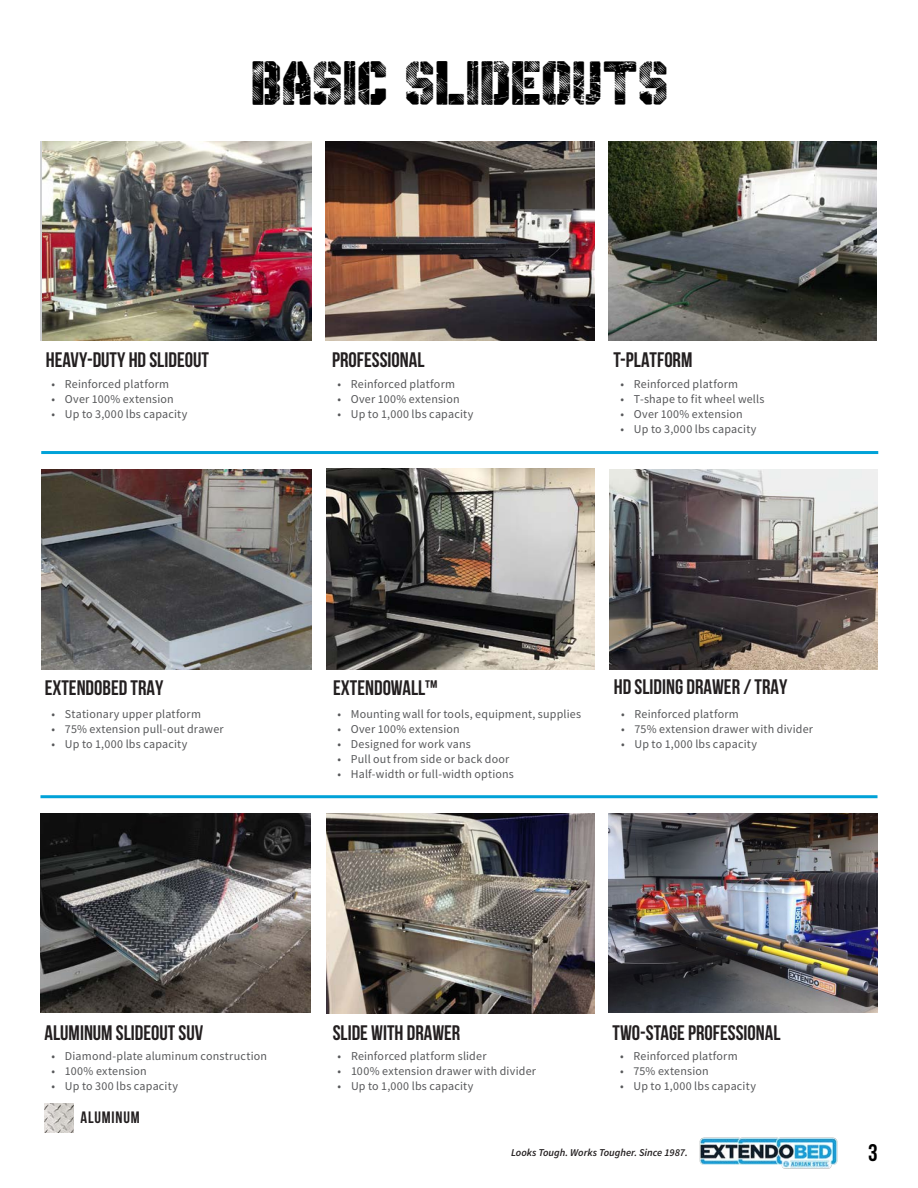
<style>
.page{position:relative;width:918px;height:1188px;background:#fff}
.page>*{position:absolute;margin:0;border:0;box-sizing:border-box;transform-origin:0 0}
.t1{font:30px "Gimme Danger";color:#000}
.t2{font:700 24px "Bebas Neue";color:#000}
.t3{font:700 21px "Bebas Neue";color:#231f20}
.t4{font:700 16.5px "Bebas Neue";letter-spacing:.05em;color:#231f20}
.t5{font:12px "Source Sans Pro";letter-spacing:.015em;color:#57585a}
.t6{font:italic 600 10.5px "Source Sans Pro";color:#231f20}
</style>
<div class="page">
<img style="left:699px;top:1137px;width:139px;height:31px">
<img style="left:40px;top:813px;width:270px;height:200px">
<img style="left:326px;top:813px;width:269px;height:200px">
<img style="left:326px;top:141px;width:269px;height:200px">
<img style="left:609px;top:469px;width:269px;height:201px">
<img style="left:608px;top:141px;width:269px;height:200px">
<img style="left:42px;top:141px;width:269px;height:200px">
<img style="left:608px;top:813px;width:270px;height:200px">
<img style="left:326px;top:468px;width:269px;height:202px">
<img style="left:41px;top:469px;width:270px;height:201px">
<hr style="left:41px;top:451px;width:837px;height:3px;background:#00a2d8">
<hr style="left:40px;top:795px;width:838px;height:3px;background:#00a2d8">
<img style="left:45px;top:1103px;width:29px;height:30px">
<p class="t1" style="left:251px;top:66px;width:419px">BASIC SLIDEOUTS</p>
<p class="t3" style="left:46px;top:349px;width:164px">HEAVY-DUTY HD SLIDEOUT</p>
<p class="t3" style="left:613px;top:349px;width:80px">T-PLATFORM</p>
<p class="t3" style="left:332px;top:349px;width:94px">PROFESSIONAL</p>
<p class="t5" style="left:51px;top:376px;width:119px">• Reinforced platform</p>
<p class="t5" style="left:51px;top:391px;width:124px">• Over 100% extension</p>
<p class="t5" style="left:51px;top:406px;width:138px">• Up to 3,000 lbs capacity</p>
<p class="t3" style="left:45px;top:676px;width:120px">EXTENDOBED TRAY</p>
<p class="t5" style="left:51px;top:707px;width:151px">• Stationary upper platform</p>
<p class="t5" style="left:51px;top:722px;width:174px">• 75% extension pull-out drawer</p>
<p class="t5" style="left:51px;top:737px;width:137px">• Up to 1,000 lbs capacity</p>
<p class="t5" style="left:337px;top:376px;width:119px">• Reinforced platform</p>
<p class="t5" style="left:337px;top:391px;width:124px">• Over 100% extension</p>
<p class="t5" style="left:337px;top:406px;width:137px">• Up to 1,000 lbs capacity</p>
<p class="t5" style="left:620px;top:376px;width:119px">• Reinforced platform</p>
<p class="t5" style="left:620px;top:391px;width:146px">• T-shape to fit wheel wells</p>
<p class="t5" style="left:620px;top:406px;width:124px">• Over 100% extension</p>
<p class="t5" style="left:620px;top:421px;width:138px">• Up to 3,000 lbs capacity</p>
<p class="t3" style="left:333px;top:676px;width:106px">EXTENDOWALL™</p>
<p class="t5" style="left:337px;top:707px;width:245px">• Mounting wall for tools, equipment, supplies</p>
<p class="t5" style="left:337px;top:722px;width:124px">• Over 100% extension</p>
<p class="t5" style="left:337px;top:737px;width:135px">• Designed for work vans</p>
<p class="t5" style="left:337px;top:752px;width:173px">• Pull out from side or back door</p>
<p class="t5" style="left:337px;top:767px;width:178px">• Half-width or full-width options</p>
<p class="t3" style="left:614px;top:676px;width:175px">HD SLIDING DRAWER / TRAY</p>
<p class="t5" style="left:621px;top:707px;width:119px">• Reinforced platform</p>
<p class="t5" style="left:621px;top:722px;width:193px">• 75% extension drawer with divider</p>
<p class="t5" style="left:621px;top:737px;width:137px">• Up to 1,000 lbs capacity</p>
<p class="t3" style="left:45px;top:1021px;width:160px">ALUMINUM SLIDEOUT SUV</p>
<p class="t5" style="left:51px;top:1048px;width:217px">• Diamond-plate aluminum construction</p>
<p class="t5" style="left:51px;top:1063px;width:97px">• 100% extension</p>
<p class="t5" style="left:51px;top:1078px;width:128px">• Up to 300 lbs capacity</p>
<p class="t4" style="left:81px;top:1108px;width:61px">ALUMINUM</p>
<p class="t3" style="left:333px;top:1021px;width:129px">SLIDE WITH DRAWER</p>
<p class="t5" style="left:338px;top:1049px;width:151px">• Reinforced platform slider</p>
<p class="t5" style="left:338px;top:1064px;width:200px">• 100% extension drawer with divider</p>
<p class="t5" style="left:338px;top:1079px;width:137px">• Up to 1,000 lbs capacity</p>
<p class="t3" style="left:613px;top:1021px;width:169px">TWO-STAGE PROFESSIONAL</p>
<p class="t5" style="left:620px;top:1049px;width:119px">• Reinforced platform</p>
<p class="t5" style="left:620px;top:1064px;width:90px">• 75% extension</p>
<p class="t5" style="left:620px;top:1079px;width:137px">• Up to 1,000 lbs capacity</p>
<p class="t6" style="left:511px;top:1145px;width:178px">Looks Tough. Works Tougher. Since 1987.</p>
<h2 class="t2" style="left:868px;top:1140px;width:11px">3</h2>
</div>
